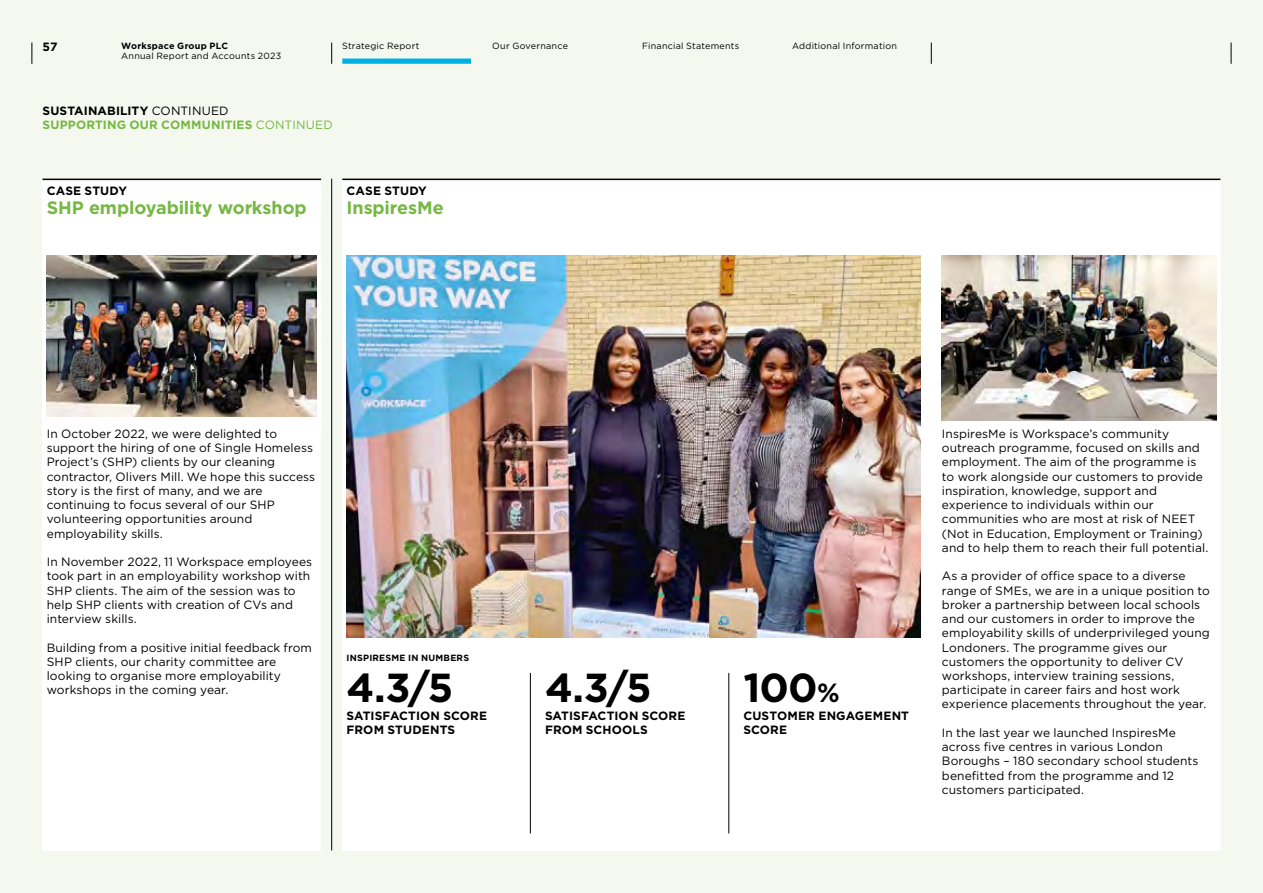
<style>
.page{position:relative;width:1263px;height:893px;background:#f4f8ef}
.page>*{position:absolute;margin:0;border:0;box-sizing:border-box;transform-origin:0 0}
.t1{font:700 40.5px "Gotham";color:#000}
.t2{font:700 18px "Gotham";letter-spacing:-.005em;color:#76b843}
.t3{font:12px/14.2px "Gotham";letter-spacing:.005em;color:#000}
.t4{font:700 12px/14.2px "Gotham";letter-spacing:.01em;color:#000}
.t5{font:700 12px/14.2px "Gotham";letter-spacing:.015em;color:#76b843}
.t6{font:9px "Gotham";letter-spacing:.025em;color:#000}
.t7{font:700 9px "Gotham";letter-spacing:.025em;color:#000}
.s1{color:#000}
.s2{font-weight:400;color:#000}
.s3{font-weight:400}
.s4{font-size:26.25px}
</style>
<div class="page">
<div style="left:342px;top:179px;width:878px;height:671px;background:#fff"></div>
<div style="left:43px;top:179px;width:278px;height:671px;background:#fff"></div>
<img style="left:47px;top:255px;width:270px;height:162px">
<img style="left:942px;top:255px;width:274px;height:166px">
<img style="left:347px;top:255px;width:574px;height:383px">
<hr style="left:43px;top:179px;width:278px;height:1px;background:#000">
<hr style="left:342px;top:179px;width:878px;height:1px;background:#000">
<svg style="left:32px;top:43px;width:1px;height:21px"></svg>
<svg style="left:331px;top:43px;width:1px;height:21px"></svg>
<svg style="left:931px;top:43px;width:1px;height:21px"></svg>
<svg style="left:1231px;top:43px;width:1px;height:21px"></svg>
<div style="left:342px;top:59px;width:129px;height:5px;background:#00b0e3"></div>
<hr style="left:331px;top:179px;width:1px;height:671px;background:#000">
<hr style="left:530px;top:673px;width:1px;height:160px;background:#000">
<hr style="left:728px;top:673px;width:1px;height:160px;background:#000">
<p class="t4" style="left:43px;top:39px;width:16px">57</p>
<p class="t7" style="left:121px;top:40px;width:109px">Workspace Group PLC</p>
<p class="t6" style="left:121px;top:50px;width:162px">Annual Report and Accounts 2023</p>
<p class="t6" style="left:342px;top:40px;width:79px">Strategic Report</p>
<p class="t6" style="left:492px;top:40px;width:77px">Our Governance</p>
<p class="t6" style="left:642px;top:40px;width:99px">Financial Statements</p>
<p class="t6" style="left:792px;top:40px;width:106px">Additional Information</p>
<p class="t5" style="left:43px;top:103px;width:292px"><span class="s1">SUSTAINABILITY</span> <span class="s2">CONTINUED<br></span>SUPPORTING OUR COMMUNITIES <span class="s3">CONTINUED</span></p>
<p class="t4" style="left:47px;top:184px;width:82px">CASE STUDY</p>
<h2 class="t2" style="left:47px;top:196px;width:261px">SHP employability workshop</h2>
<p class="t4" style="left:347px;top:184px;width:82px">CASE STUDY</p>
<h2 class="t2" style="left:347px;top:196px;width:99px">InspiresMe</h2>
<p class="t3" style="left:47px;top:426px;width:270px">In October 2022, we were delighted to support the hiring of one of Single Homeless Project’s (SHP) clients by our cleaning contractor, Olivers Mill. We hope this success story is the first of many, and we are continuing to focus several of our SHP volunteering opportunities around employability skills.</p>
<p class="t3" style="left:47px;top:554px;width:267px">In November 2022, 11 Workspace employees took part in an employability workshop with SHP clients. The aim of the session was to help SHP clients with creation of CVs and interview skills.</p>
<p class="t3" style="left:47px;top:640px;width:267px">Building from a positive initial feedback from SHP clients, our charity committee are looking to organise more employability workshops in the coming year.</p>
<p class="t7" style="left:347px;top:652px;width:124px">INSPIRESME IN NUMBERS</p>
<h1 class="t1" style="left:347px;top:660px;width:108px">4.3/5</h1>
<p class="t4" style="left:347px;top:709px;width:142px">SATISFACTION SCORE<br>FROM STUDENTS</p>
<h1 class="t1" style="left:545px;top:660px;width:108px">4.3/5</h1>
<p class="t4" style="left:545px;top:709px;width:142px">SATISFACTION SCORE<br>FROM SCHOOLS</p>
<h1 class="t1" style="left:743px;top:660px;width:98px">100<span class="s4">%</span></h1>
<p class="t4" style="left:743px;top:709px;width:167px">CUSTOMER ENGAGEMENT<br>SCORE</p>
<p class="t3" style="left:942px;top:426px;width:268px">InspiresMe is Workspace’s community outreach programme, focused on skills and employment. The aim of the programme is to work alongside our customers to provide inspiration, knowledge, support and experience to individuals within our communities who are most at risk of NEET (Not in Education, Employment or Training) and to help them to reach their full potential.</p>
<p class="t3" style="left:942px;top:569px;width:269px">As a provider of office space to a diverse range of SMEs, we are in a unique position to broker a partnership between local schools and our customers in order to improve the employability skills of underprivileged young Londoners. The programme gives our customers the opportunity to deliver CV workshops, interview training sessions, participate in career fairs and host work experience placements throughout the year.</p>
<p class="t3" style="left:942px;top:725px;width:258px">In the last year we launched InspiresMe across five centres in various London Boroughs – 180 secondary school students benefitted from the programme and 12 customers participated.</p>
</div>
